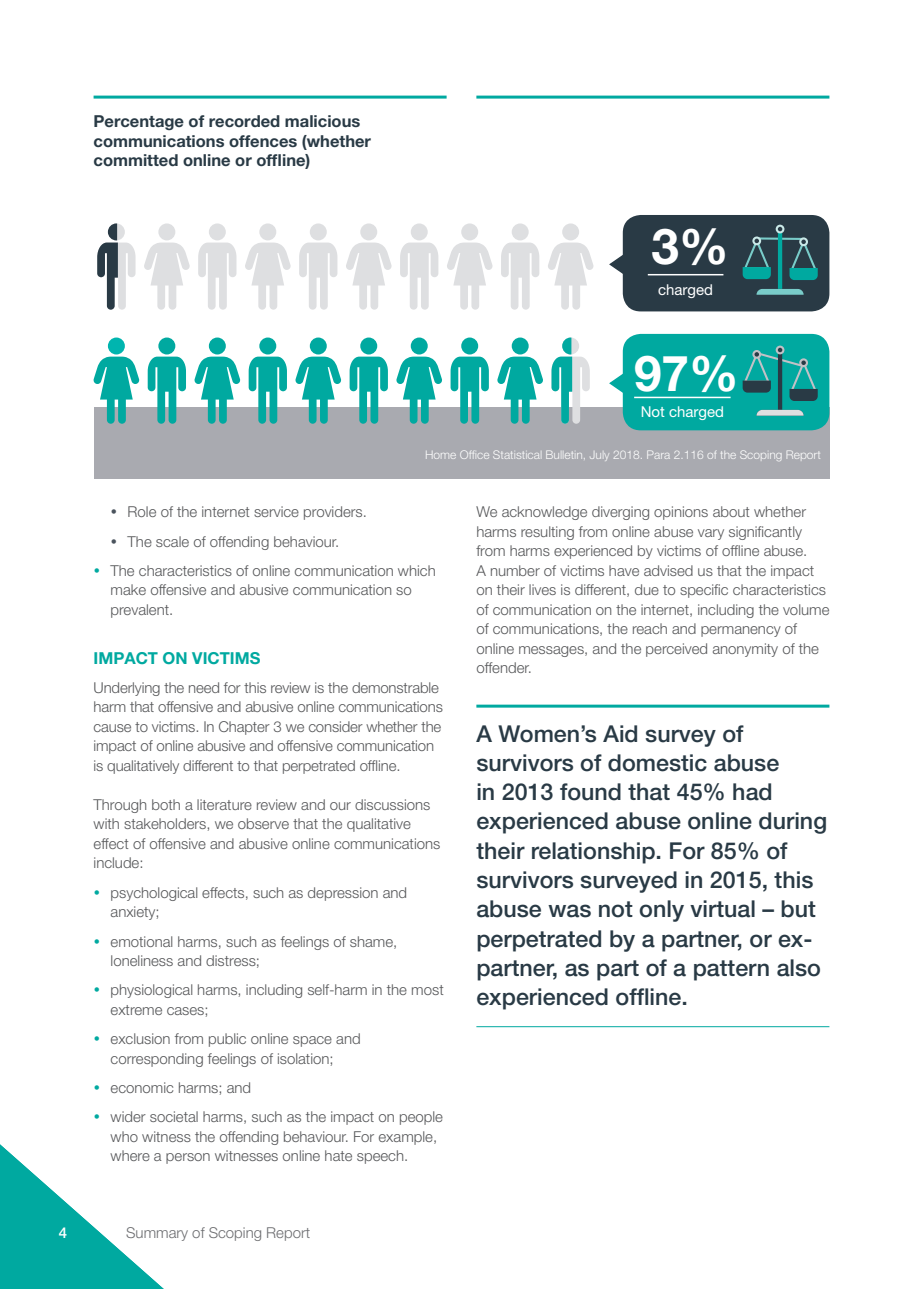
<style>
.page{position:relative;width:906px;height:1289px;background:#fff}
.page>*{position:absolute;margin:0;border:0;box-sizing:border-box;transform-origin:0 0}
.t1{font:700 49.5px "Helvetica Neue LT Pro";color:#fff}
.t2{font:500 23.25px/29.2px "Helvetica Neue LT Pro";color:#293a45}
.t3{font:700 16.5px/19.5px "Helvetica Neue LT Pro";color:#293a45}
.t4{font:700 16.5px "Helvetica Neue LT Pro";color:#00a9a0}
.t5{font:300 15px/19.5px "Helvetica Neue LT Pro";color:#57585a}
.t6{font:300 15px "Helvetica Neue LT Pro";color:#6c6d70}
.t7{font:15px "Helvetica Neue LT Pro";color:#fff}
.t8{font:500 15px "Helvetica Neue LT Pro";color:#fff}
.t9{font:300 12px "Helvetica Neue LT Pro";color:#fff}
</style>
<div class="page">
<svg style="left:0;top:1144px;width:163px;height:144px"></svg>
<hr style="left:94px;top:96px;width:352px;height:3px;background:#00a9a0">
<hr style="left:476px;top:96px;width:353px;height:3px;background:#00a9a0">
<hr style="left:476px;top:704px;width:353px;height:3px;background:#00a9a0">
<hr style="left:476px;top:1026px;width:353px;height:1px;background:#00a9a0">
<div style="left:94px;top:407px;width:735px;height:71px;background:#a9aab0"></div>
<div style="left:108px;top:337px;width:17px;height:17px;background:#00b5af;border-radius:50%"></div>
<svg style="left:93px;top:356px;width:47px;height:68px"></svg>
<div style="left:209px;top:337px;width:17px;height:17px;background:#00a9a0;border-radius:50%"></div>
<svg style="left:194px;top:356px;width:47px;height:68px"></svg>
<div style="left:158px;top:223px;width:17px;height:17px;background:#dedfe1;border-radius:50%"></div>
<svg style="left:144px;top:242px;width:46px;height:68px"></svg>
<div style="left:310px;top:337px;width:17px;height:17px;background:#00a9a0;border-radius:50%"></div>
<svg style="left:295px;top:356px;width:46px;height:68px"></svg>
<div style="left:259px;top:223px;width:17px;height:17px;background:#dedfe1;border-radius:50%"></div>
<svg style="left:245px;top:242px;width:46px;height:68px"></svg>
<div style="left:411px;top:337px;width:17px;height:17px;background:#00a9a0;border-radius:50%"></div>
<svg style="left:396px;top:356px;width:46px;height:68px"></svg>
<div style="left:360px;top:223px;width:17px;height:17px;background:#dedfe1;border-radius:50%"></div>
<svg style="left:346px;top:242px;width:46px;height:68px"></svg>
<div style="left:512px;top:337px;width:16px;height:17px;background:#00a9a0;border-radius:50%"></div>
<svg style="left:497px;top:356px;width:46px;height:68px"></svg>
<div style="left:562px;top:223px;width:17px;height:17px;background:#dedfe1;border-radius:50%"></div>
<svg style="left:548px;top:242px;width:46px;height:68px"></svg>
<div style="left:461px;top:223px;width:17px;height:17px;background:#dedfe1;border-radius:50%"></div>
<svg style="left:447px;top:242px;width:46px;height:68px"></svg>
<div style="left:158px;top:337px;width:17px;height:17px;background:#00a9a0;border-radius:50%"></div>
<svg style="left:148px;top:356px;width:38px;height:68px"></svg>
<div style="left:259px;top:337px;width:17px;height:17px;background:#00a9a0;border-radius:50%"></div>
<svg style="left:249px;top:356px;width:38px;height:68px"></svg>
<div style="left:209px;top:223px;width:17px;height:17px;background:#dedfe1;border-radius:50%"></div>
<svg style="left:198px;top:242px;width:38px;height:68px"></svg>
<div style="left:360px;top:337px;width:17px;height:17px;background:#00a9a0;border-radius:50%"></div>
<svg style="left:349px;top:356px;width:39px;height:68px"></svg>
<div style="left:310px;top:223px;width:17px;height:17px;background:#dedfe1;border-radius:50%"></div>
<svg style="left:299px;top:242px;width:38px;height:68px"></svg>
<div style="left:461px;top:337px;width:17px;height:17px;background:#00a9a0;border-radius:50%"></div>
<svg style="left:450px;top:356px;width:39px;height:68px"></svg>
<div style="left:411px;top:223px;width:17px;height:17px;background:#dedfe1;border-radius:50%"></div>
<svg style="left:400px;top:242px;width:38px;height:68px"></svg>
<div style="left:512px;top:223px;width:16px;height:17px;background:#dedfe1;border-radius:50%"></div>
<svg style="left:501px;top:242px;width:38px;height:68px"></svg>
<svg style="left:551px;top:337px;width:39px;height:87px"></svg>
<svg style="left:97px;top:223px;width:38px;height:87px"></svg>
<div style="left:623px;top:215px;width:206px;height:96px;background:#293a45;border-radius:18px"></div>
<svg style="left:609px;top:247px;width:14px;height:35px"></svg>
<div style="left:623px;top:334px;width:206px;height:96px;background:#00a9a0;border-radius:18px"></div>
<svg style="left:609px;top:366px;width:14px;height:34px"></svg>
<hr style="left:648px;top:274px;width:75px;height:1px;background:#fff">
<hr style="left:634px;top:396px;width:96px;height:2px;background:#fff">
<svg style="left:742px;top:225px;width:75px;height:70px"></svg>
<svg style="left:742px;top:345px;width:75px;height:70px"></svg>
<p class="t3" style="left:94px;top:111px;width:279px">Percentage of recorded malicious communications offences (whether committed online or offline)</p>
<h1 class="t1" style="left:651px;top:215px;width:79px">3%</h1>
<p class="t7" style="left:658px;top:280px;width:57px">charged</p>
<h1 class="t1" style="left:634px;top:342px;width:106px">97%</h1>
<p class="t7" style="left:640px;top:403px;width:85px">Not charged</p>
<p class="t9" style="left:425px;top:447px;width:397px">Home Office Statistical Bulletin, July 2018. Para 2.116 of the Scoping Report</p>
<p class="t5" style="left:128px;top:502px;width:241px">Role of the internet service providers.</p>
<p class="t5" style="left:128px;top:531px;width:213px">The scale of offending behaviour.</p>
<p class="t5" style="left:111px;top:560px;width:327px">The characteristics of online communication which</p>
<p class="t5" style="left:111px;top:580px;width:303px">make offensive and abusive communication so prevalent.</p>
<p class="t4" style="left:94px;top:647px;width:168px">IMPACT ON VICTIMS</p>
<p class="t5" style="left:94px;top:677px;width:351px">Underlying the need for this review is the demonstrable harm that offensive and abusive online communications cause to victims. In Chapter 3 we consider whether the impact of online abusive and offensive communication is qualitatively different to that perpetrated offline.</p>
<p class="t5" style="left:94px;top:794px;width:348px">Through both a literature review and our discussions with stakeholders, we observe that the qualitative effect of offensive and abusive online communications include:</p>
<p class="t5" style="left:111px;top:882px;width:298px">psychological effects, such as depression and anxiety;</p>
<p class="t5" style="left:111px;top:931px;width:288px">emotional harms, such as feelings of shame, loneliness and distress;</p>
<p class="t5" style="left:111px;top:979px;width:335px">physiological harms, including self-harm in the most extreme cases;</p>
<p class="t5" style="left:111px;top:1028px;width:252px">exclusion from public online space and corresponding feelings of isolation;</p>
<p class="t5" style="left:111px;top:1072px;width:334px;line-height:29.2px">economic harms; and<br>wider societal harms, such as the impact on people</p>
<p class="t5" style="left:111px;top:1126px;width:328px">who witness the offending behaviour. For example, where a person witnesses online hate speech.</p>
<p class="t8" style="left:59px;top:1223px;width:10px">4</p>
<p class="t6" style="left:126px;top:1223px;width:185px">Summary of Scoping Report</p>
<p class="t5" style="left:476px;top:502px;width:354px">We acknowledge diverging opinions about whether harms resulting from online abuse vary significantly from harms experienced by victims of offline abuse.<br>A number of victims have advised us that the impact on their lives is different, due to specific characteristics of communication on the internet, including the volume of communications, the reach and permanency of online messages, and the perceived anonymity of the offender.</p>
<p class="t2" style="left:476px;top:718px;width:352px">A Women’s Aid survey of survivors of domestic abuse<br>in 2013 found that 45% had experienced abuse online during their relationship. For 85% of survivors surveyed in 2015, this abuse was not only virtual – but perpetrated by a partner, or ex&shy;partner, as part of a pattern also experienced offline.</p>
</div>
